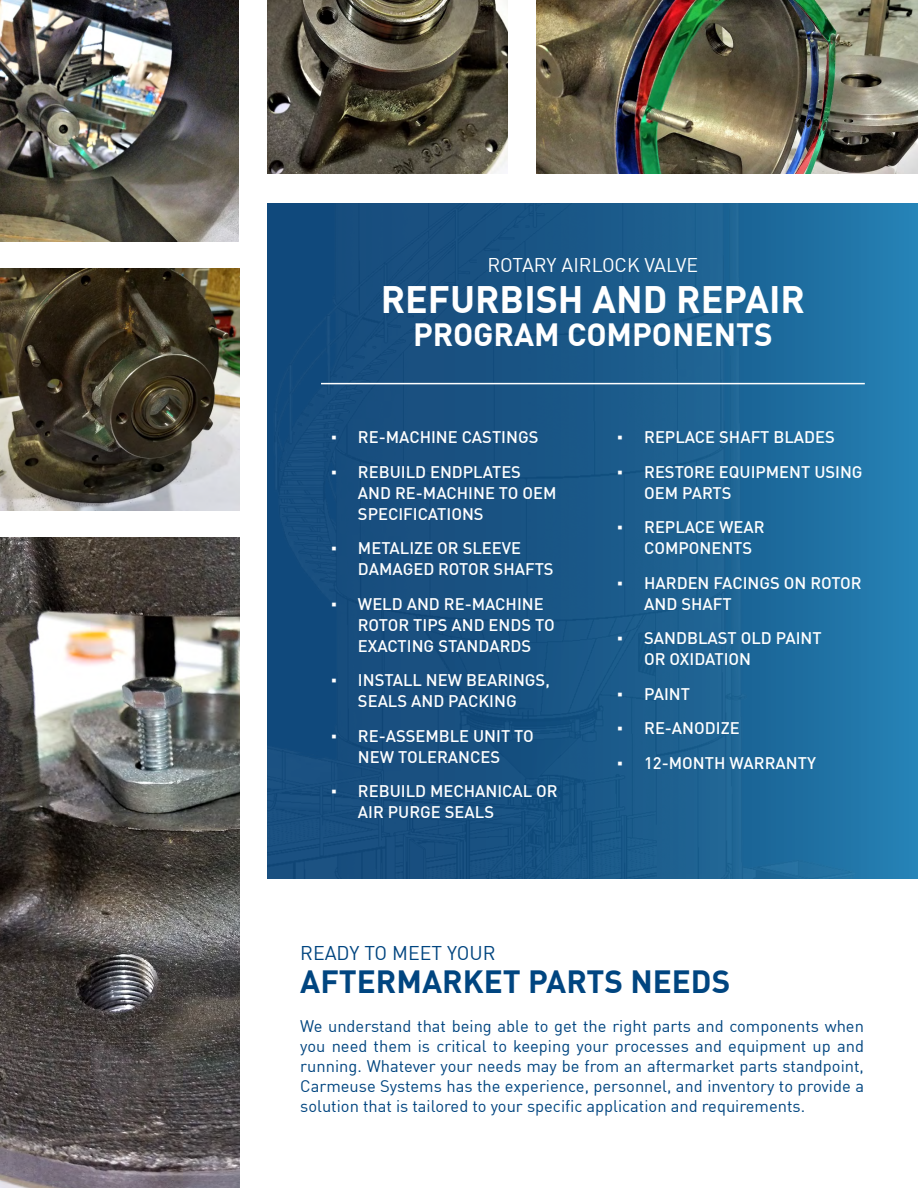
<style>
.page{position:relative;width:918px;height:1188px;background:#fff}
.page>*{position:absolute;margin:0;border:0;box-sizing:border-box;transform-origin:0 0}
.t1{font:700 37.5px "DIN Offc";color:#fff}
.t2{font:700 31.5px "DIN Offc";color:#004580}
.t3{font:700 31.5px "DIN Offc";color:#fff}
.t4{font:19.5px "DIN Offc";letter-spacing:-.005em;color:#fff}
.t5{font:19.5px "DIN Offc";color:#004580}
.t6{font:500 16.5px/21px "DIN Offc";color:#fff}
.t7{font:16.5px/19.8px "DIN Offc";color:#004580;text-align:justify}
.s1{font-family:"Arial";font-weight:400}
</style>
<div class="page">
<img style="left:0;top:0;width:239px;height:242px">
<img style="left:268px;top:203px;width:650px;height:675px">
<img style="left:0;top:537px;width:240px;height:651px">
<img style="left:0;top:269px;width:240px;height:241px">
<hr style="left:321px;top:383px;width:544px;height:1px;background:#fff">
<img style="left:268px;top:0;width:240px;height:174px">
<img style="left:537px;top:0;width:381px;height:174px">
<p class="t4" style="left:488px;top:253px;width:212px">ROTARY AIRLOCK VALVE</p>
<h1 class="t1" style="left:381px;top:275px;width:426px">REFURBISH AND REPAIR</h1>
<h2 class="t3" style="left:413px;top:314px;width:361px">PROGRAM COMPONENTS</h2>
<p class="t6" style="left:331px;top:426px;width:209px"><span class="s1">▪</span> RE-MACHINE CASTINGS</p>
<p class="t6" style="left:358px;top:461px;width:200px;text-indent:-27px"><span class="s1">▪</span> REBUILD ENDPLATES<br>AND RE-MACHINE TO OEM<br>SPECIFICATIONS</p>
<p class="t6" style="left:358px;top:537px;width:197px;text-indent:-27px"><span class="s1">▪</span> METALIZE OR SLEEVE<br>DAMAGED ROTOR SHAFTS</p>
<p class="t6" style="left:358px;top:593px;width:198px;text-indent:-27px"><span class="s1">▪</span> WELD AND RE-MACHINE<br>ROTOR TIPS AND ENDS TO<br>EXACTING STANDARDS</p>
<p class="t6" style="left:331px;top:669px;width:220px;text-align:center"><span class="s1">▪</span> INSTALL NEW BEARINGS,<br>SEALS AND PACKING</p>
<p class="t6" style="left:331px;top:725px;width:204px;text-align:center"><span class="s1">▪</span> RE-ASSEMBLE UNIT TO<br>NEW TOLERANCES</p>
<p class="t6" style="left:358px;top:780px;width:201px;text-indent:-27px"><span class="s1">▪</span> REBUILD MECHANICAL OR<br>AIR PURGE SEALS</p>
<p class="t6" style="left:617px;top:426px;width:219px"><span class="s1">▪</span> REPLACE SHAFT BLADES</p>
<p class="t6" style="left:644px;top:461px;width:220px;text-indent:-27px"><span class="s1">▪</span> RESTORE EQUIPMENT USING<br>OEM PARTS</p>
<p class="t6" style="left:644px;top:516px;width:122px;text-indent:-27px"><span class="s1">▪</span> REPLACE WEAR<br>COMPONENTS</p>
<p class="t6" style="left:644px;top:572px;width:219px;text-indent:-27px"><span class="s1">▪</span> HARDEN FACINGS ON ROTOR<br>AND SHAFT</p>
<p class="t6" style="left:644px;top:627px;width:179px;text-indent:-27px"><span class="s1">▪</span> SANDBLAST OLD PAINT<br>OR OXIDATION</p>
<p class="t6" style="left:617px;top:683px;width:74px"><span class="s1">▪</span> PAINT</p>
<p class="t6" style="left:617px;top:717px;width:124px"><span class="s1">▪</span> RE-ANODIZE</p>
<p class="t6" style="left:617px;top:752px;width:200px"><span class="s1">▪</span> 12-MONTH WARRANTY</p>
<p class="t5" style="left:300px;top:941px;width:197px">READY TO MEET YOUR</p>
<h2 class="t2" style="left:300px;top:961px;width:432px">AFTERMARKET PARTS NEEDS</h2>
<p class="t7" style="left:300px;top:1016px;width:565px">We understand that being able to get the right parts and components when you need them is critical to keeping your processes and equipment up and running. Whatever your needs may be from an aftermarket parts standpoint, Carmeuse Systems has the experience, personnel, and inventory to provide a solution that is tailored to your specific application and requirements.</p>
</div>
